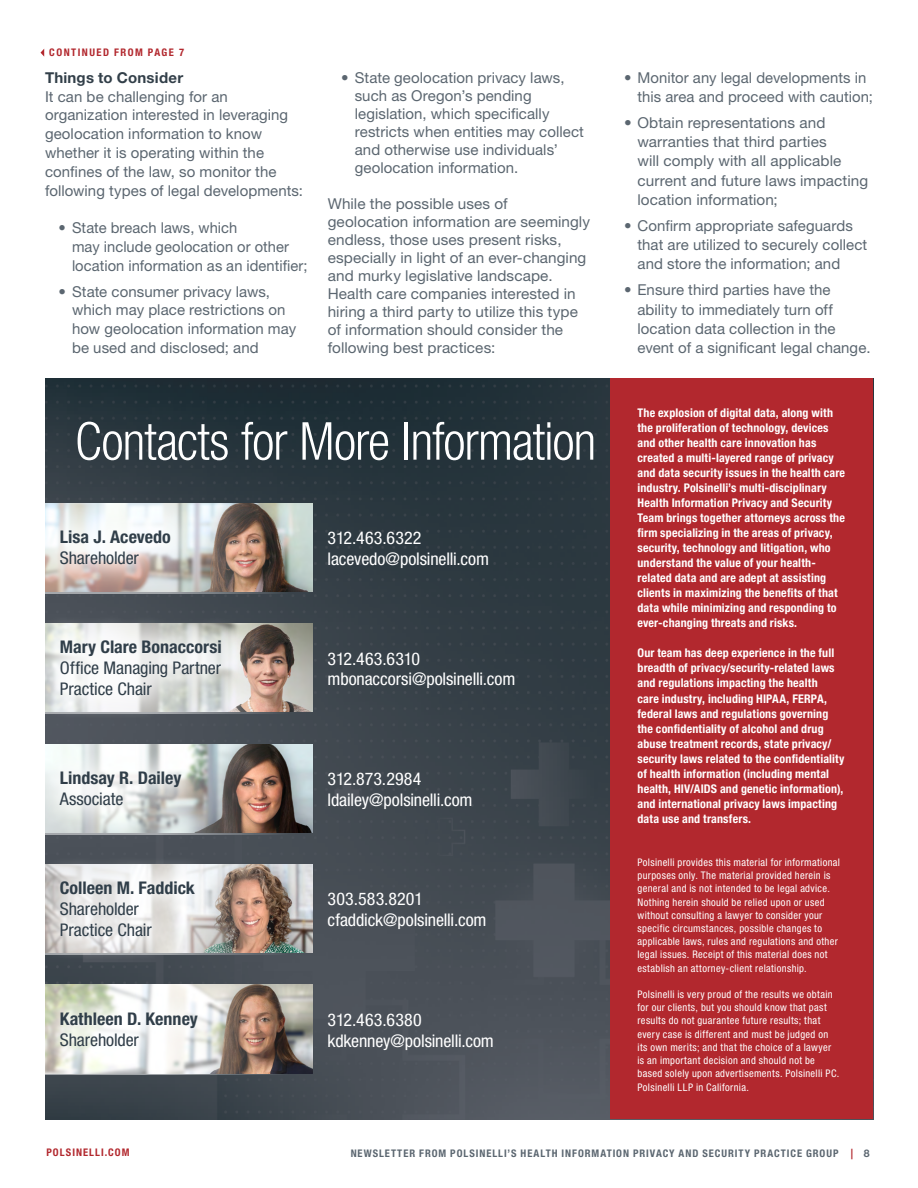
<style>
.page{position:relative;width:918px;height:1188px;background:#fff}
.page>*{position:absolute;margin:0;border:0;box-sizing:border-box;transform-origin:0 0}
.Paragraph_Style_1{font:300 condensed 52.35px "Helvetica Neue LT Std";letter-spacing:-.02em;color:#fff}
.Paragraph_Style_1-2{font:condensed 17.4px "Helvetica Neue LT Std";letter-spacing:-.01em;color:#fff}
.Paragraph_Style_1-3{font:condensed 17.4px "Helvetica Neue LT Std";letter-spacing:-.005em;color:#303e49}
.Paragraph_Style_1-4{font:700 condensed 17.4px "Helvetica Neue LT Std";color:#303e49}
.Paragraph_Style_1-5{font:condensed 17.4px "Helvetica Neue LT Std";letter-spacing:.01em;color:#fff}
.Paragraph_Style_1-6{font:15px/18px "Helvetica Neue LT Std";letter-spacing:.005em;color:#5b6670}
.Paragraph_Style_1-7{font:700 15px "Helvetica Neue LT Std";letter-spacing:.015em;color:#323f49}
.Paragraph_Style_1-8{font:700 condensed 12px/15px "Helvetica Neue LT Std";letter-spacing:.015em;color:#fff}
.Paragraph_Style_1-9{font:condensed 10.5px/13.2px "Helvetica Neue LT Std";letter-spacing:.035em;color:#fff}
.t1{font:700 condensed 10.5px "Helvetica Neue LT Std";letter-spacing:.09em;color:#5b6670}
.Paragraph_Style_1-10{font:700 condensed 10.5px "Helvetica Neue LT Std";letter-spacing:.13em;color:#b2282e}
.Paragraph_Style_1-11{font:700 condensed 10.5px "Helvetica Neue LT Std";letter-spacing:.1em;color:#b2282e}
.s1{font-stretch:normal;color:#b2282e}
.s2{font-stretch:normal}
</style>
<div class="page">
<img style="left:46px;top:379px;width:564px;height:740px">
<img style="left:289px;top:503px;width:24px;height:88px">
<img style="left:45px;top:503px;width:244px;height:90px">
<div style="left:35px;top:505px;width:160px;height:84px;background:#fff;opacity:.75"></div>
<img style="left:289px;top:624px;width:24px;height:88px">
<svg style="left:246px;top:624px;width:43px;height:90px;background:#9c7f72"></svg>
<div style="left:35px;top:615px;width:211px;height:105px;background:#fff;opacity:.75"></div>
<img style="left:289px;top:744px;width:24px;height:88px">
<img style="left:45px;top:744px;width:244px;height:90px">
<div style="left:35px;top:746px;width:171px;height:84px;background:#fff;opacity:.75"></div>
<img style="left:289px;top:865px;width:24px;height:88px">
<img style="left:219px;top:865px;width:70px;height:90px">
<div style="left:35px;top:855px;width:184px;height:106px;background:#fff;opacity:.75"></div>
<img style="left:289px;top:985px;width:24px;height:88px">
<img style="left:45px;top:985px;width:244px;height:90px">
<div style="left:35px;top:987px;width:187px;height:84px;background:#fff;opacity:.75"></div>
<div style="left:610px;top:379px;width:263px;height:740px;background:#b2282e"></div>
<svg style="left:40px;top:49px;width:4px;height:8px"></svg>
<p class="Paragraph_Style_1-10" style="left:49px;top:46px;width:136px">CONTINUED FROM PAGE 7</p>
<p class="Paragraph_Style_1-7" style="left:45px;top:68px;width:140px">Things to Consider</p>
<p class="Paragraph_Style_1-6" style="left:45px;top:87px;width:260px;line-height:18.9px">It can be challenging for an organization interested in leveraging geolocation information to know whether it is operating within the confines of the law, so monitor the following types of legal developments:</p>
<p class="Paragraph_Style_1-6" style="left:72px;top:218px;width:237px;line-height:18.9px;text-indent:-14px">• State breach laws, which<br>may include geolocation or other location information as an identifier;</p>
<p class="Paragraph_Style_1-6" style="left:72px;top:282px;width:226px;line-height:18.9px;text-indent:-14px">• State consumer privacy laws, which may place restrictions on how geolocation information may be used and disclosed; and</p>
<p class="Paragraph_Style_1-6" style="left:355px;top:68px;width:231px;text-indent:-14px">• State geolocation privacy laws, such as Oregon’s pending legislation, which specifically restricts when entities may collect and otherwise use individuals’ geolocation information.</p>
<p class="Paragraph_Style_1-6" style="left:328px;top:194px;width:264px">While the possible uses of geolocation information are seemingly endless, those uses present risks, especially in light of an ever-changing and murky legislative landscape.<br>Health care companies interested in hiring a third party to utilize this type of information should consider the following best practices:</p>
<p class="Paragraph_Style_1" style="left:75px;top:411px;width:523px">Contacts for More Information</p>
<p class="Paragraph_Style_1-4" style="left:60px;top:526px;width:112px">Lisa J. Acevedo</p>
<p class="Paragraph_Style_1-3" style="left:60px;top:548px;width:81px">Shareholder</p>
<p class="Paragraph_Style_1-4" style="left:60px;top:636px;width:163px">Mary Clare Bonaccorsi</p>
<p class="Paragraph_Style_1-3" style="left:60px;top:658px;width:163px">Office Managing Partner</p>
<p class="Paragraph_Style_1-3" style="left:60px;top:679px;width:93px">Practice Chair</p>
<p class="Paragraph_Style_1-4" style="left:60px;top:767px;width:123px">Lindsay R. Dailey</p>
<p class="Paragraph_Style_1-3" style="left:60px;top:789px;width:65px">Associate</p>
<p class="Paragraph_Style_1-4" style="left:60px;top:877px;width:137px">Colleen M. Faddick</p>
<p class="Paragraph_Style_1-3" style="left:60px;top:899px;width:81px">Shareholder</p>
<p class="Paragraph_Style_1-3" style="left:60px;top:920px;width:93px">Practice Chair</p>
<p class="Paragraph_Style_1-4" style="left:60px;top:1008px;width:140px">Kathleen D. Kenney</p>
<p class="Paragraph_Style_1-3" style="left:60px;top:1029px;width:81px">Shareholder</p>
<p class="Paragraph_Style_1-2" style="left:328px;top:528px;width:95px">312.463.6322</p>
<p class="Paragraph_Style_1-2" style="left:328px;top:549px;width:163px">lacevedo@polsinelli.com</p>
<p class="Paragraph_Style_1-2" style="left:328px;top:648px;width:94px">312.463.6310</p>
<p class="Paragraph_Style_1-2" style="left:328px;top:669px;width:189px">mbonaccorsi@polsinelli.com</p>
<p class="Paragraph_Style_1-2" style="left:328px;top:769px;width:95px">312.873.2984</p>
<p class="Paragraph_Style_1-2" style="left:328px;top:790px;width:146px">ldailey@polsinelli.com</p>
<p class="Paragraph_Style_1-2" style="left:328px;top:889px;width:97px">303.583.8201</p>
<p class="Paragraph_Style_1-2" style="left:328px;top:910px;width:160px">cfaddick@polsinelli.com</p>
<p class="Paragraph_Style_1-5" style="left:328px;top:1010px;width:96px">312.463.6380</p>
<p class="Paragraph_Style_1-2" style="left:328px;top:1030px;width:168px">kdkenney@polsinelli.com</p>
<p class="Paragraph_Style_1-6" style="left:638px;top:68px;width:237px;line-height:19.2px;text-indent:-14px">• Monitor any legal developments in this area and proceed with caution;</p>
<p class="Paragraph_Style_1-6" style="left:638px;top:113px;width:232px;line-height:19.2px;text-indent:-14px">• Obtain representations and warranties that third parties<br>will comply with all applicable current and future laws impacting location information;</p>
<p class="Paragraph_Style_1-6" style="left:638px;top:216px;width:231px;line-height:19.2px;text-indent:-14px">• Confirm appropriate safeguards that are utilized to securely collect and store the information; and</p>
<p class="Paragraph_Style_1-6" style="left:638px;top:280px;width:235px;line-height:19.2px;text-indent:-14px">• Ensure third parties have the ability to immediately turn off location data collection in the event of a significant legal change.</p>
<p class="Paragraph_Style_1-8" style="left:638px;top:405px;width:209px">The explosion of digital data, along with the proliferation of technology, devices and other health care innovation has created a multi-layered range of privacy and data security issues in the health care industry. Polsinelli’s multi-disciplinary Health Information Privacy and Security Team brings together attorneys across the firm specializing in the areas of privacy, security, technology and litigation, who understand the value of your health&shy;related data and are adept at assisting clients in maximizing the benefits of that data while minimizing and responding to ever-changing threats and risks.</p>
<p class="Paragraph_Style_1-8" style="left:638px;top:646px;width:209px">Our team has deep experience in the full breadth of privacy/security-related laws and regulations impacting the health<br>care industry, including HIPAA, FERPA, federal laws and regulations governing the confidentiality of alcohol and drug abuse treatment records, state privacy/ security laws related to the confidentiality of health information (including mental health, HIV/AIDS and genetic information), and international privacy laws impacting data use and transfers.</p>
<p class="Paragraph_Style_1-9" style="left:638px;top:855px;width:204px">Polsinelli provides this material for informational purposes only. The material provided herein is general and is not intended to be legal advice.<br>Nothing herein should be relied upon or used without consulting a lawyer to consider your specific circumstances, possible changes to applicable laws, rules and regulations and other legal issues. Receipt of this material does not establish an attorney-client relationship.</p>
<p class="Paragraph_Style_1-9" style="left:638px;top:988px;width:203px">Polsinelli is very proud of the results we obtain for our clients, but you should know that past results do not guarantee future results; that every case is different and must be judged on its own merits; and that the choice of a lawyer is an important decision and should not be based solely upon advertisements. Polsinelli PC.<br>Polsinelli LLP in California.</p>
<p class="Paragraph_Style_1-11" style="left:46px;top:1146px;width:85px">POLSINELLI.COM</p>
<p class="t1" style="left:351px;top:1147px;width:520px">NEWSLETTER FROM POLSINELLI’S HEALTH INFORMATION PRIVACY AND SECURITY PRACTICE GROUP <span class="s1">|</span> <span class="s2">8</span></p>
</div>
